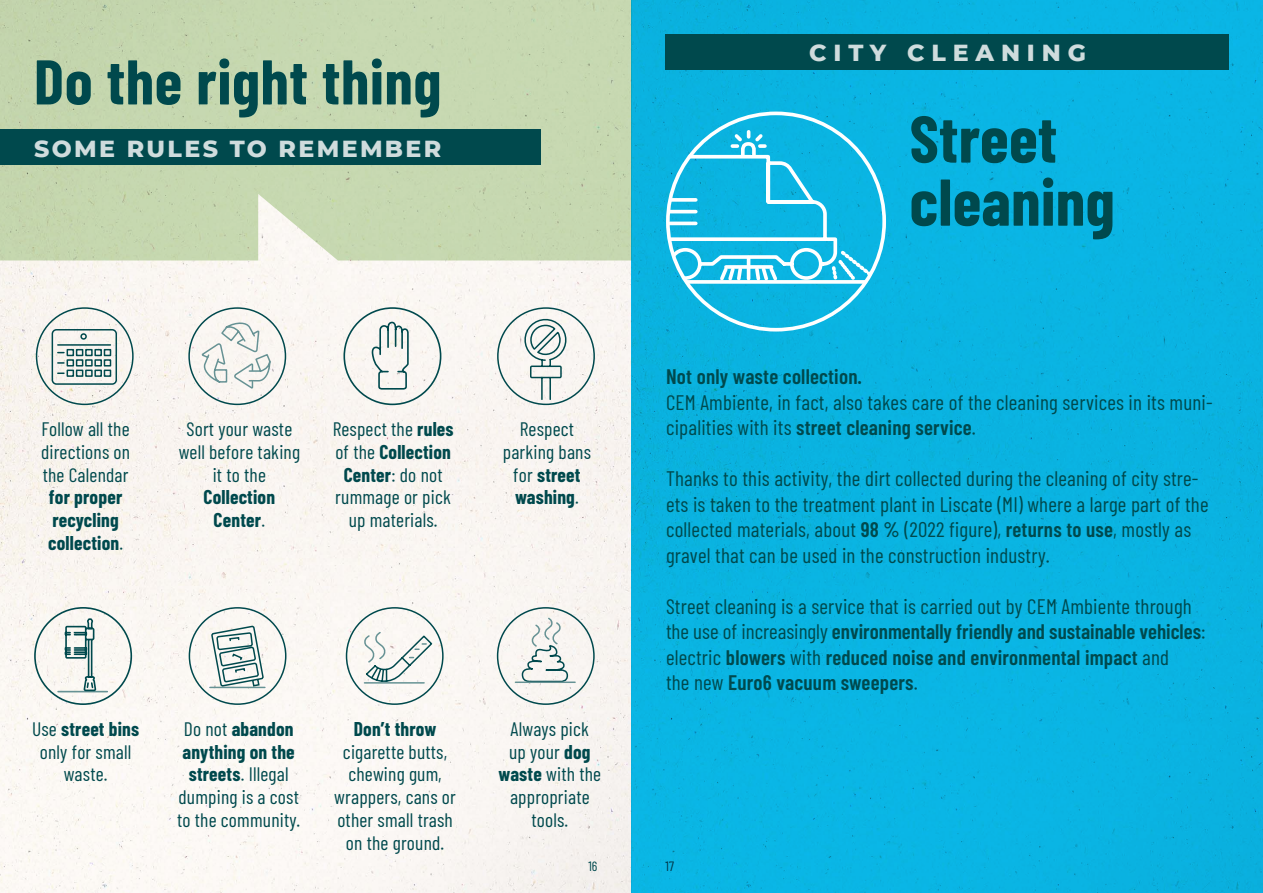
<style>
.page{position:relative;width:1263px;height:893px;background:#fff}
.page>*{position:absolute;margin:0;border:0;box-sizing:border-box;transform-origin:0 0}
.t1{font:700 66px/63px "Barlow Condensed";letter-spacing:.005em;color:#00494d}
.t2{font:700 63px "Barlow Condensed";letter-spacing:.01em;color:#00494d}
.t3{font:800 23.7px "Montserrat";letter-spacing:.1em;color:#cfdcdd}
.t4{font:800 23.7px "Montserrat";letter-spacing:.29em;color:#cfdcdd}
.t5{font:21px/25.5px "Barlow Condensed";letter-spacing:.01em;color:#00494d}
.t6{font:600 21px/25.5px "Barlow Condensed";letter-spacing:.01em;color:#00494d}
.t7{font:19.5px/22.8px "Barlow Condensed";letter-spacing:.01em;color:#00494d;text-align:center}
.t8{font:700 19.5px/22.8px "Barlow Condensed";letter-spacing:.01em;color:#00494d;text-align:center}
.t9{font:13.5px "Barlow Condensed";color:#00494d}
.s1{font-weight:400}
.s2{font-weight:700}
.s3{font-weight:600}
</style>
<div class="page">
<div style="left:0;top:260px;width:631px;height:633px;background:#faf6f2"></div>
<div style="left:0;top:0;width:631px;height:260px;background:#c6d8b0"></div>
<div style="left:189px;top:607px;width:97px;height:98px;border:2px solid #00494d;border-radius:50%"></div>
<svg style="left:210px;top:625px;width:55px;height:63px"></svg>
<div style="left:497px;top:607px;width:98px;height:98px;border:2px solid #00494d;border-radius:50%"></div>
<svg style="left:521px;top:617px;width:48px;height:64px"></svg>
<hr style="left:515px;top:681px;width:60px;height:2px;background:#669294">
<div style="left:188px;top:307px;width:98px;height:98px;border:2px solid #00494d;border-radius:50%"></div>
<svg style="left:201px;top:321px;width:70px;height:68px"></svg>
<div style="left:36px;top:307px;width:98px;height:98px;border:2px solid #00494d;border-radius:50%"></div>
<div style="left:52px;top:329px;width:65px;height:56px;border:2px solid #00494d;border-radius:4px"></div>
<div style="left:80px;top:333px;width:7px;height:7px;border:2px solid #00494d;border-radius:50%"></div>
<hr style="left:58px;top:344px;width:52px;height:2px;background:#00494d">
<div style="left:67px;top:349px;width:7px;height:7px;border:2px solid #00494d"></div>
<div style="left:76px;top:349px;width:7px;height:7px;border:2px solid #00494d"></div>
<div style="left:85px;top:349px;width:8px;height:7px;border:2px solid #00494d"></div>
<div style="left:94px;top:349px;width:8px;height:7px;border:2px solid #00494d"></div>
<div style="left:104px;top:349px;width:7px;height:7px;border:2px solid #00494d"></div>
<div style="left:67px;top:359px;width:7px;height:8px;border:2px solid #00494d"></div>
<div style="left:76px;top:359px;width:7px;height:8px;border:2px solid #00494d"></div>
<div style="left:85px;top:359px;width:8px;height:8px;border:2px solid #00494d"></div>
<div style="left:94px;top:359px;width:8px;height:8px;border:2px solid #00494d"></div>
<div style="left:104px;top:359px;width:7px;height:8px;border:2px solid #00494d"></div>
<div style="left:67px;top:370px;width:7px;height:7px;border:2px solid #00494d"></div>
<div style="left:76px;top:370px;width:7px;height:7px;border:2px solid #00494d"></div>
<div style="left:85px;top:370px;width:8px;height:7px;border:2px solid #00494d"></div>
<div style="left:94px;top:370px;width:8px;height:7px;border:2px solid #00494d"></div>
<div style="left:104px;top:370px;width:7px;height:7px;border:2px solid #00494d"></div>
<svg style="left:58px;top:362px;width:6px;height:2px"></svg>
<svg style="left:58px;top:372px;width:6px;height:2px"></svg>
<div style="left:0;top:129px;width:540px;height:36px;background:#00494d"></div>
<div style="left:343px;top:307px;width:98px;height:98px;border:2px solid #00494d;border-radius:50%"></div>
<svg style="left:372px;top:321px;width:37px;height:69px"></svg>
<div style="left:497px;top:307px;width:98px;height:98px;border:2px solid #00494d;border-radius:50%"></div>
<svg style="left:521px;top:315px;width:49px;height:86px"></svg>
<hr style="left:58px;top:691px;width:49px;height:1px;background:#669294">
<div style="left:34px;top:607px;width:98px;height:98px;border:2px solid #00494d;border-radius:50%"></div>
<svg style="left:64px;top:617px;width:33px;height:75px"></svg>
<div style="left:346px;top:607px;width:98px;height:98px;border:2px solid #00494d;border-radius:50%"></div>
<svg style="left:363px;top:631px;width:71px;height:53px"></svg>
<div style="left:631px;top:0;width:632px;height:893px;background:#0ab4e2"></div>
<div style="left:665px;top:34px;width:564px;height:36px;background:#00494d"></div>
<svg style="left:666px;top:131px;width:209px;height:152px"></svg>
<svg style="left:687px;top:280px;width:178px;height:4px"></svg>
<h2 class="t2" style="left:34px;top:37px;width:409px">Do the right thing</h2>
<p class="t3" style="left:34px;top:131px;width:409px">SOME RULES TO REMEMBER</p>
<p class="t7" style="left:41px;top:416px;width:91px;text-align:justify">Follow all the directions on the Calendar</p>
<p class="t8" style="left:48px;top:485px;width:76px;text-align:left">for proper recycling collection<span class="s1">.</span></p>
<p class="t7" style="left:179px;top:416px;width:123px">Sort your waste well before taking it to the</p>
<p class="t8" style="left:204px;top:485px;width:73px">Collection<br>Center<span class="s1">.</span></p>
<p class="t7" style="left:333px;top:416px;width:122px">Respect the <span class="s2">rules </span>of the <span class="s2">Collection<br>Center</span>: do not rummage or pick up materials.</p>
<p class="t7" style="left:503px;top:416px;width:90px">Respect parking bans for <span class="s2">street washing</span>.</p>
<p class="t7" style="left:32px;top:716px;width:109px">Use <span class="s2">street bins </span>only for small waste.</p>
<p class="t8" style="left:354px;top:716px;width:84px">Don’t throw</p>
<p class="t7" style="left:177px;top:716px;width:125px">Do not <span class="s2">abandon anything on the streets</span>. Illegal dumping is a cost to the community.</p>
<p class="t7" style="left:499px;top:716px;width:104px">Always pick<br>up your <span class="s2">dog waste</span> with the appropriate tools.</p>
<p class="t7" style="left:334px;top:739px;width:123px">cigarette butts, chewing gum, wrappers, cans or other small trash on the ground.</p>
<p class="t4" style="left:809px;top:36px;width:278px">CITY CLEANING</p>
<h1 class="t1" style="left:909px;top:104px;width:207px">Street cleaning</h1>
<p class="t6" style="left:666px;top:362px;width:197px">Not only waste collection.</p>
<p class="t5" style="left:666px;top:388px;width:548px">CEM Ambiente, in fact, also takes care of the cleaning services in its muni&shy;cipalities with its <span class="s3">street cleaning service</span>.</p>
<p class="t5" style="left:666px;top:464px;width:544px">Thanks to this activity, the dirt collected during the cleaning of city stre&shy;ets is taken to the treatment plant in Liscate (MI) where a large part of the collected materials, about <span class="s3">98 %</span> (2022 figure), <span class="s3">returns to use</span>, mostly as gravel that can be used in the construction industry.</p>
<p class="t6" style="left:666px;top:592px;width:541px"><span class="s1">Street cleaning is a service that is carried out by CEM Ambiente through the use of increasingly</span> environmentally friendly and sustainable vehicles<span class="s1">: electric</span> blowers <span class="s1">with</span> reduced noise and environmental impact <span class="s1">and<br>the new</span> Euro6 vacuum sweepers<span class="s1">.</span></p>
<p class="t9" style="left:588px;top:857px;width:11px">16</p>
<p class="t9" style="left:665px;top:857px;width:10px">17</p>
</div>
